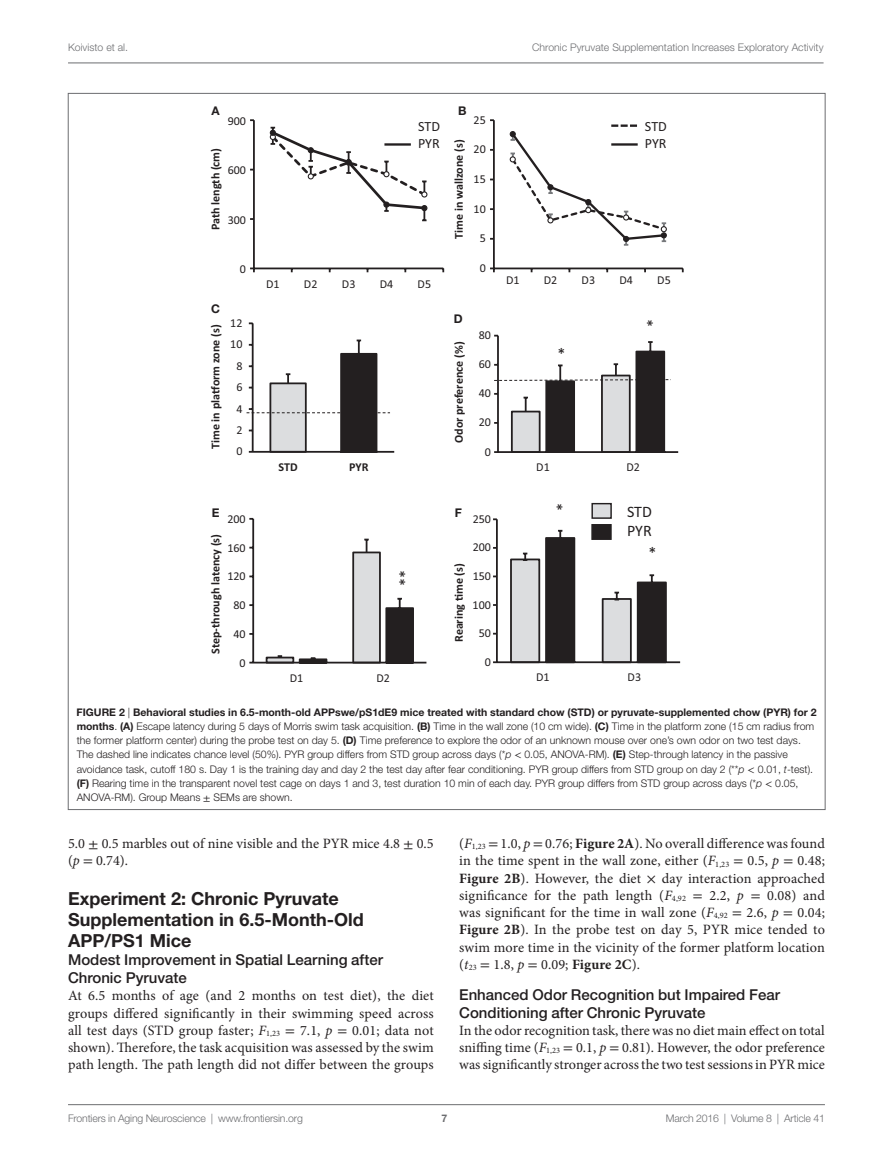
<style>
.page{position:relative;width:893px;height:1170px;background:#fff}
.page>*{position:absolute;margin:0;border:0;box-sizing:border-box;transform-origin:0 0}
.t1{font:700 18px/21px "Helvetica Neue LT Std";color:#231f20}
.t2{font:16.05px/19.2px "Calibri";letter-spacing:-.005em;color:#231f20}
.t3{font:500 15px/18px "Helvetica Neue LT Std";color:#231f20}
.t4{font:14.25px/17.2px "Minion Pro";color:#231f20;text-align:justify}
.t5{font:14.1px/16.8px "Calibri";letter-spacing:-.005em;color:#231f20}
.t6{font:700 12px "Calibri";color:#231f20}
.t7{font:12px "Calibri";letter-spacing:.005em;color:#231f20}
.t8{font:700 12px "Helvetica Neue LT Std";color:#231f20}
.t9{font:300 10.5px/14.2px "Helvetica Neue LT Std";color:#231f20}
.t10{font:300 10.5px "Helvetica Neue LT Std";letter-spacing:-.005em;color:#6c6d70}
.t11{font:700 10.5px "Helvetica Neue LT Std";color:#6c6d70}
.s1{font-weight:700}
.s2{font-style:italic}
.s3{font-family:"STIX General";font-weight:400}
.s4{font-family:"STIX General"}
</style>
<div class="page">
<svg style="left:493px;top:518px;width:188px;height:146px"></svg>
<hr style="left:493px;top:120px;width:2px;height:148px;background:#231f20">
<hr style="left:494px;top:267px;width:189px;height:2px;background:#231f20">
<svg style="left:490px;top:267px;width:5px;height:5px"></svg>
<div style="left:591px;top:503px;width:21px;height:16px;background:#dcdddf;border:1px solid #231f20"></div>
<div style="left:591px;top:524px;width:21px;height:16px;background:#231f20;border:1px solid #231f20"></div>
<hr style="left:253px;top:120px;width:2px;height:148px;background:#231f20">
<hr style="left:254px;top:267px;width:189px;height:2px;background:#231f20">
<svg style="left:250px;top:267px;width:5px;height:5px"></svg>
<svg style="left:269px;top:127px;width:159px;height:94px"></svg>
<svg style="left:509px;top:124px;width:158px;height:122px"></svg>
<hr style="left:611px;top:143px;width:27px;height:3px;background:#231f20">
<svg style="left:247px;top:322px;width:148px;height:131px"></svg>
<svg style="left:494px;top:334px;width:185px;height:119px"></svg>
<svg style="left:249px;top:517px;width:178px;height:147px"></svg>
<hr style="left:68px;top:1104px;width:757px;height:1px;background:#6c6d70">
<hr style="left:68px;top:63px;width:756px;height:1px;background:#6c6d70">
<p class="t10" style="left:68px;top:41px;width:62px">Koivisto et al.</p>
<p class="t10" style="left:532px;top:41px;width:293px">Chronic Pyruvate Supplementation Increases Exploratory Activity</p>
<p class="t8" style="left:211px;top:103px;width:10px">A</p>
<p class="t7" style="left:228px;top:113px;width:20px">900</p>
<p class="t6" style="left:208px;top:230px;width:84px;rotate:-90deg">Path length (cm)</p>
<p class="t7" style="left:228px;top:162px;width:20px">600</p>
<p class="t7" style="left:228px;top:212px;width:20px">300</p>
<p class="t7" style="left:240px;top:261px;width:8px">0</p>
<p class="t8" style="left:211px;top:302px;width:10px">C</p>
<p class="t6" style="left:208px;top:449px;width:126px;rotate:-90deg">Time in pla orm zone (s)</p>
<p class="t7" style="left:230px;top:315px;width:14px">12</p>
<p class="t7" style="left:230px;top:336px;width:14px">10</p>
<p class="t7" style="left:236px;top:358px;width:8px">8</p>
<p class="t7" style="left:236px;top:379px;width:8px">6</p>
<p class="t7" style="left:236px;top:401px;width:8px">4</p>
<p class="t7" style="left:236px;top:422px;width:8px">2</p>
<p class="t7" style="left:236px;top:444px;width:8px">0</p>
<p class="t8" style="left:212px;top:505px;width:9px">E</p>
<p class="t7" style="left:227px;top:511px;width:20px">200</p>
<p class="t6" style="left:208px;top:654px;width:121px;rotate:-90deg">Step-through latency (s)</p>
<p class="t7" style="left:227px;top:540px;width:20px">160</p>
<p class="t7" style="left:227px;top:568px;width:20px">120</p>
<p class="t7" style="left:233px;top:597px;width:14px">80</p>
<p class="t7" style="left:233px;top:626px;width:14px">40</p>
<p class="t7" style="left:240px;top:655px;width:8px">0</p>
<p class="t5" style="left:418px;top:118px;width:23px">STD<br>PYR</p>
<p class="t8" style="left:458px;top:103px;width:10px">B</p>
<p class="t6" style="left:451px;top:239px;width:101px;rotate:-90deg">Time in wallzone (s)</p>
<p class="t7" style="left:474px;top:112px;width:14px">25</p>
<p class="t7" style="left:474px;top:142px;width:14px">20</p>
<p class="t7" style="left:474px;top:171px;width:14px">15</p>
<p class="t7" style="left:474px;top:201px;width:14px">10</p>
<p class="t7" style="left:480px;top:231px;width:8px">5</p>
<p class="t5" style="left:645px;top:118px;width:23px">STD<br>PYR</p>
<p class="t7" style="left:480px;top:260px;width:8px">0</p>
<p class="t7" style="left:266px;top:276px;width:15px">D1</p>
<p class="t7" style="left:304px;top:276px;width:15px">D2</p>
<p class="t7" style="left:342px;top:276px;width:15px">D3</p>
<p class="t7" style="left:380px;top:276px;width:15px">D4</p>
<p class="t7" style="left:418px;top:276px;width:15px">D5</p>
<p class="t7" style="left:506px;top:273px;width:15px">D1</p>
<p class="t7" style="left:544px;top:273px;width:15px">D2</p>
<p class="t7" style="left:582px;top:273px;width:15px">D3</p>
<p class="t7" style="left:619px;top:273px;width:15px">D4</p>
<p class="t7" style="left:657px;top:273px;width:15px">D5</p>
<p class="t8" style="left:454px;top:311px;width:10px">D</p>
<p class="t2" style="left:643px;top:326px;width:9px;rotate:-90deg">*</p>
<p class="t7" style="left:479px;top:327px;width:14px">80</p>
<p class="t6" style="left:451px;top:443px;width:103px;rotate:-90deg">Odor preference (%)</p>
<p class="t2" style="left:557px;top:344px;width:9px">*</p>
<p class="t7" style="left:479px;top:356px;width:14px">60</p>
<p class="t7" style="left:479px;top:386px;width:14px">40</p>
<p class="t7" style="left:479px;top:415px;width:14px">20</p>
<p class="t7" style="left:485px;top:444px;width:8px">0</p>
<p class="t6" style="left:278px;top:459px;width:21px">STD</p>
<p class="t6" style="left:349px;top:459px;width:21px">PYR</p>
<p class="t7" style="left:536px;top:459px;width:15px">D1</p>
<p class="t7" style="left:626px;top:459px;width:15px">D2</p>
<p class="t8" style="left:455px;top:505px;width:9px">F</p>
<p class="t7" style="left:473px;top:511px;width:20px">250</p>
<p class="t2" style="left:566px;top:503px;width:9px;rotate:90deg">*</p>
<p class="t2" style="left:627px;top:501px;width:26px">STD<br>PYR</p>
<p class="t7" style="left:473px;top:539px;width:20px">200</p>
<p class="t2" style="left:649px;top:543px;width:9px">*</p>
<p class="t2" style="left:396px;top:586px;width:17px;rotate:-90deg">**</p>
<p class="t6" style="left:451px;top:642px;width:80px;rotate:-90deg">Rearing me (s)</p>
<p class="t7" style="left:473px;top:568px;width:20px">150</p>
<p class="t7" style="left:473px;top:597px;width:20px">100</p>
<p class="t7" style="left:479px;top:625px;width:14px">50</p>
<p class="t7" style="left:485px;top:654px;width:8px">0</p>
<p class="t7" style="left:290px;top:670px;width:15px">D1</p>
<p class="t7" style="left:376px;top:670px;width:15px">D2</p>
<p class="t7" style="left:536px;top:669px;width:15px">D1</p>
<p class="t7" style="left:628px;top:669px;width:15px">D3</p>
<p class="t9" style="left:77px;top:704px;width:742px"><span class="s1">FIG URE 2</span> | <span class="s1">Behavioral studies in 6.5-month-old APPswe/pS1dE9 mice treated with standard chow (STD) or pyruvate-supplemented chow (PYR) for 2 months</span>. <span class="s1">(A)</span> Escape latency during 5 days of Morris swim task acquisition. <span class="s1">(B)</span> Time in the wall zone (10 cm wide). <span class="s1">(C)</span> Time in the platform zone (15 cm radius from the former platform center) during the probe test on day 5. <span class="s1">(D)</span> Time preference to explore the odor of an unknown mouse over one’s own odor on two test days.<br>The dashed line indicates chance level (50%). PYR group differs from STD group across days (*<span class="s2">p</span> <span class="s3">&lt;</span> 0.05, ANOVA-RM). <span class="s1">(E)</span> Step-through latency in the passive avoidance task, cutoff 180 s. Day 1 is the training day and day 2 the test day after fear conditioning. PYR group differs from STD group on day 2 (**<span class="s2">p</span> <span class="s3">&lt;</span> 0.01, <span class="s2">t</span>-test). <span class="s1">(F)</span> Rearing time in the transparent novel test cage on days 1 and 3, test duration 10 min of each day. PYR group differs from STD group across days (*<span class="s2">p</span> <span class="s3">&lt;</span> 0.05, ANOVA-RM). Group Means <span class="s3">±</span> SEMs are shown.</p>
<p class="t4" style="left:68px;top:834px;width:367px">5.0 <span class="s4">±</span> 0.5 marbles out of nine visible and the PYR mice 4.8 <span class="s4">±</span> 0.5 (<span class="s2">p</span> <span class="s4">=</span> 0.74).</p>
<p class="t1" style="left:68px;top:887px;width:297px">Experiment 2: Chronic Pyruvate<br>Supplementation in 6.5-Month-Old<br>APP/PS1 Mice</p>
<p class="t3" style="left:68px;top:950px;width:316px">Modest Improvement in Spatial Learning after<br>Chronic Pyruvate</p>
<p class="t4" style="left:68px;top:987px;width:367px">At 6.5 months of age (and 2 months on test diet), the diet groups differed significantly in their swimming speed across all test days (STD group faster; <span class="s2">F</span><sub>1,23</sub> <span class="s4">=</span> 7.1, <span class="s2">p</span> <span class="s4">=</span> 0.01; data not shown). Therefore, the task acquisition was assessed by the swim path length. The path length did not differ between the groups</p>
<p class="t4" style="left:459px;top:834px;width:367px">(<span class="s2">F</span><sub>1,23</sub> <span class="s4">=</span> 1.0, <span class="s2">p</span> <span class="s4">=</span> 0.76; <span class="s1">Figure 2A</span>). No overall difference was found in the time spent in the wall zone, either (<span class="s2">F</span><sub>1,23</sub> <span class="s4">=</span> 0.5, <span class="s2">p</span> <span class="s4">=</span> 0.48; <span class="s1">Figure 2B</span>). However, the diet <span class="s4">×</span> day interaction approached significance for the path length (<span class="s2">F</span><sub>4,92</sub> <span class="s4">=</span> 2.2, <span class="s2">p</span> <span class="s4">=</span> 0.08) and was significant for the time in wall zone (<span class="s2">F</span><sub>4,92</sub> <span class="s4">=</span> 2.6, <span class="s2">p</span> <span class="s4">=</span> 0.04; <span class="s1">Figure 2B</span>). In the probe test on day 5, PYR mice tended to swim more time in the vicinity of the former platform location (<span class="s2">t</span><sub>23</sub> <span class="s4">=</span> 1.8, <span class="s2">p</span> <span class="s4">=</span> 0.09; <span class="s1">Figure 2C</span>).</p>
<p class="t3" style="left:459px;top:985px;width:322px">Enhanced Odor Recognition but Impaired Fear<br>Conditioning after Chronic Pyruvate</p>
<p class="t4" style="left:459px;top:1021px;width:367px">In the odor recognition task, there was no diet main effect on total sniffing time (<span class="s2">F</span><sub>1,23</sub> <span class="s4">=</span> 0.1, <span class="s2">p</span> <span class="s4">=</span> 0.81). However, the odor preference was significantly stronger across the two test sessions in PYR mice</p>
<p class="t10" style="left:68px;top:1111px;width:236px">Frontiers in Aging Neuroscience | www.frontiersin.org</p>
<p class="t11" style="left:441px;top:1111px;width:7px">7</p>
<p class="t10" style="left:666px;top:1111px;width:161px">March 2016 | Volume 8 | Article 41</p>
</div>
